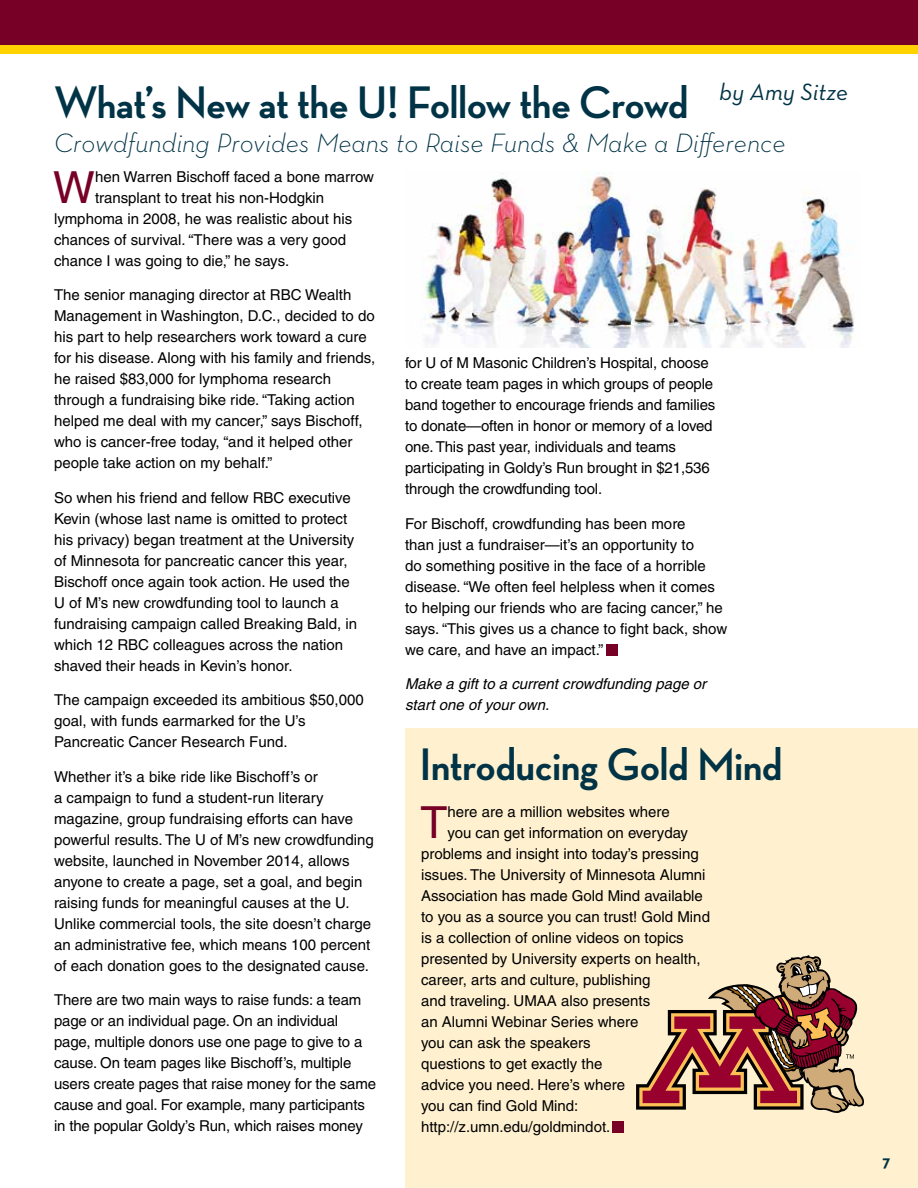
<style>
.page{position:relative;width:918px;height:1188px;background:#fff}
.page>*{position:absolute;margin:0;border:0;box-sizing:border-box;transform-origin:0 0}
.t1{font:700 46.5px "Neutraface Display";color:#003346}
.t2{font:44.25px "Helvetica";color:#770026}
.t3{font:italic 300 27px "Neutraface Text";color:#003346}
.t4{font:italic 24px "Neutraface Text";letter-spacing:-.005em;color:#003346}
.t5{font:700 16.5px "Neutraface Text";color:#003346}
.t6{font:15px/21px "Helvetica";color:#000}
.t7{font:italic 15px/21px "Helvetica";color:#000}
</style>
<div class="page">
<div style="left:0;top:0;width:918px;height:54px;background:#ffd200"></div>
<div style="left:0;top:0;width:918px;height:45px;background:#770026"></div>
<img style="left:422px;top:173px;width:433px;height:175px">
<div style="left:405px;top:728px;width:513px;height:460px;background:#fff1d0"></div>
<svg style="left:636px;top:955px;width:228px;height:158px"></svg>
<div style="left:612px;top:1121px;width:12px;height:12px;background:#770026"></div>
<div style="left:606px;top:644px;width:12px;height:11px;background:#770026"></div>
<h3 class="t4" style="left:719px;top:77px;width:130px">by Amy Sitze</h3>
<h3 class="t3" style="left:54px;top:126px;width:733px">Crowdfunding Provides Means to Raise Funds &amp; Make a Difference</h3>
<h1 class="t1" style="left:54px;top:76px;width:636px">What’s New at the U! Follow the Crowd</h1>
<h2 class="t2" style="left:53px;top:161px;width:43px">W</h2>
<p class="t6" style="left:95px;top:166px;width:281px">hen Warren Bischoff faced a bone marrow</p>
<p class="t6" style="left:95px;top:187px;width:231px">transplant to treat his non-Hodgkin</p>
<p class="t6" style="left:54px;top:208px;width:300px">lymphoma in 2008, he was realistic about his</p>
<p class="t6" style="left:54px;top:229px;width:294px">chances of survival. “There was a very good</p>
<p class="t6" style="left:54px;top:250px;width:237px">chance I was going to die,” he says.</p>
<p class="t6" style="left:54px;top:284px;width:323px">The senior managing director at RBC Wealth Management in Washington, D.C., decided to do his part to help researchers work toward a cure for his disease. Along with his family and friends, he raised $83,000 for lymphoma research through a fundraising bike ride. “Taking action helped me deal with my cancer,” says Bischoff, who is cancer-free today, “and it helped other people take action on my behalf.”</p>
<p class="t6" style="left:54px;top:487px;width:305px">So when his friend and fellow RBC executive Kevin (whose last name is omitted to protect his privacy) began treatment at the University of Minnesota for pancreatic cancer this year, Bischoff once again took action. He used the U of M’s new crowdfunding tool to launch a fundraising campaign called Breaking Bald, in which 12 RBC colleagues across the nation shaved their heads in Kevin’s honor.</p>
<p class="t6" style="left:54px;top:689px;width:311px">The campaign exceeded its ambitious $50,000 goal, with funds earmarked for the U’s<br>Pancreatic Cancer Research Fund.</p>
<p class="t6" style="left:54px;top:766px;width:321px">Whether it’s a bike ride like Bischoff’s or<br>a campaign to fund a student-run literary magazine, group fundraising efforts can have powerful results. The U of M’s new crowdfunding website, launched in November 2014, allows anyone to create a page, set a goal, and begin raising funds for meaningful causes at the U.<br>Unlike commercial tools, the site doesn’t charge an administrative fee, which means 100 percent of each donation goes to the designated cause.</p>
<p class="t6" style="left:54px;top:989px;width:324px">There are two main ways to raise funds: a team page or an individual page. On an individual page, multiple donors use one page to give to a cause. On team pages like Bischoff’s, multiple users create pages that raise money for the same cause and goal. For example, many participants in the popular Goldy’s Run, which raises money</p>
<p class="t6" style="left:405px;top:352px;width:312px">for U of M Masonic Children’s Hospital, choose to create team pages in which groups of people band together to encourage friends and families to donate—often in honor or memory of a loved one. This past year, individuals and teams participating in Goldy’s Run brought in $21,536 through the crowdfunding tool.</p>
<p class="t6" style="left:405px;top:513px;width:324px">For Bischoff, crowdfunding has been more<br>than just a fundraiser—it’s an opportunity to<br>do something positive in the face of a horrible disease. “We often feel helpless when it comes to helping our friends who are facing cancer,” he says. “This gives us a chance to fight back, show we care, and have an impact.”</p>
<p class="t7" style="left:405px;top:673px;width:303px">Make a gift to a current crowdfunding page or start one of your own.</p>
<h1 class="t1" style="left:420px;top:738px;width:364px">Introducing Gold Mind</h1>
<h2 class="t2" style="left:420px;top:797px;width:29px">T</h2>
<p class="t6" style="left:447px;top:801px;width:224px">here are a million websites where</p>
<p class="t6" style="left:447px;top:822px;width:242px">you can get information on everyday</p>
<p class="t6" style="left:421px;top:843px;width:279px">problems and insight into today’s pressing</p>
<p class="t6" style="left:421px;top:864px;width:286px">issues. The University of Minnesota Alumni</p>
<p class="t6" style="left:421px;top:885px;width:283px">Association has made Gold Mind available</p>
<p class="t6" style="left:421px;top:906px;width:290px">to you as a source you can trust! Gold Mind</p>
<p class="t6" style="left:421px;top:927px;width:264px">is a collection of online videos on topics</p>
<p class="t6" style="left:421px;top:948px;width:281px">presented by University experts on health,</p>
<p class="t6" style="left:421px;top:969px;width:231px">career, arts and culture, publishing</p>
<p class="t6" style="left:421px;top:990px;width:231px">and traveling. UMAA also presents</p>
<p class="t6" style="left:421px;top:1011px;width:219px">an Alumni Webinar Series where</p>
<p class="t6" style="left:421px;top:1032px;width:171px">you can ask the speakers</p>
<p class="t6" style="left:421px;top:1053px;width:183px">questions to get exactly the</p>
<p class="t6" style="left:421px;top:1074px;width:205px">advice you need. Here’s where</p>
<p class="t6" style="left:421px;top:1095px;width:159px">you can find Gold Mind:</p>
<p class="t6" style="left:421px;top:1116px;width:191px">http://z.umn.edu/goldmindot.</p>
<p class="t5" style="left:883px;top:1151px;width:10px">7</p>
</div>
